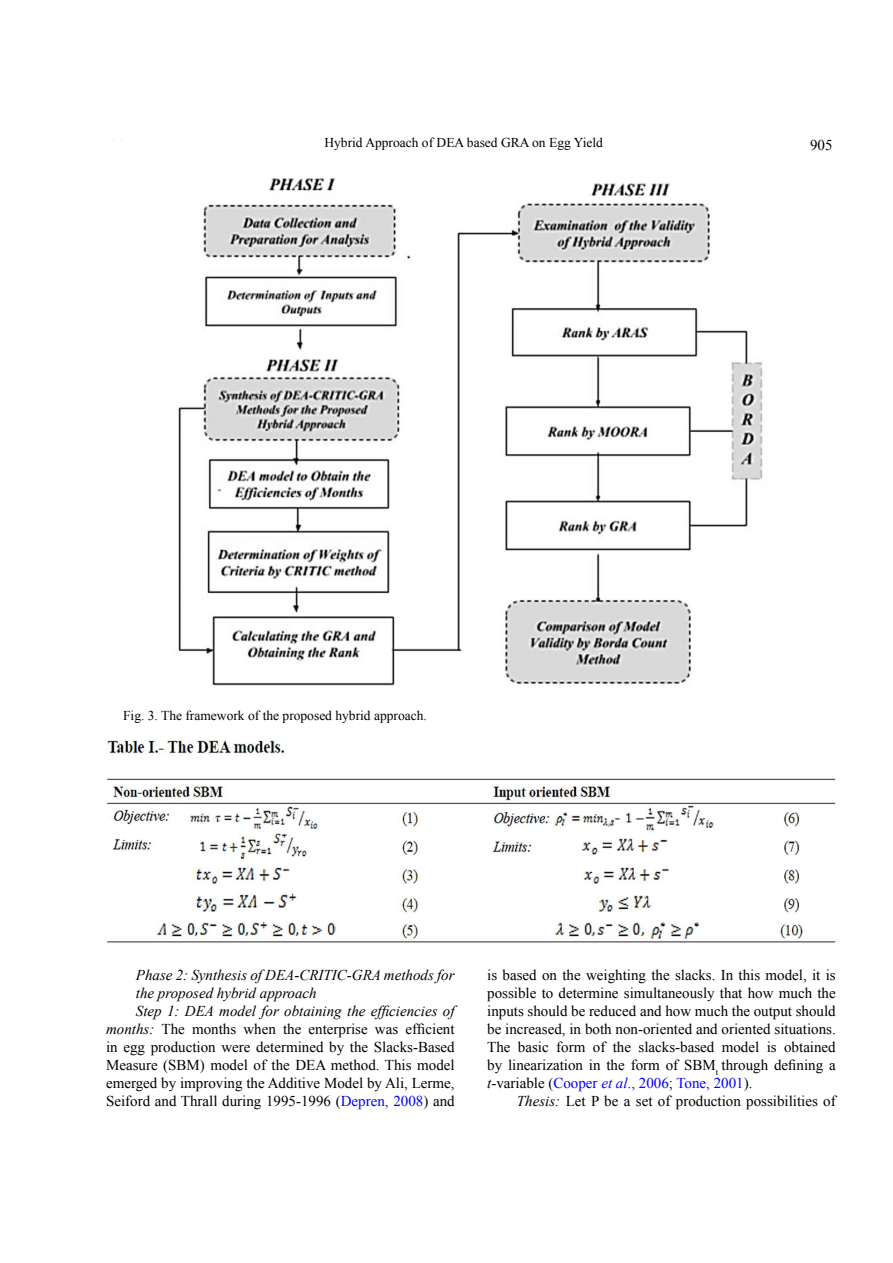
<style>
.page{position:relative;width:893px;height:1263px;background:#fff}
.page>*{position:absolute;margin:0;border:0;box-sizing:border-box;transform-origin:0 0}
.t1{font:15px/18px "Times New Roman";color:#000;text-align:justify}
.t2{font:italic 15px "Times New Roman";color:#000}
.t3{font:13.5px "Times New Roman";color:#000}
.s1{font-style:italic}
.s2{color:#00f}
.s3{font-style:italic;color:#00f}
</style>
<div class="page">
<img style="left:178px;top:179px;width:585px;height:506px">
<img style="left:106px;top:741px;width:730px;height:202px">
<p class="t3" style="left:324px;top:133px;width:280px">Hybrid Approach of DEA based GRA on Egg Yield</p>
<p class="t1" style="left:810px;top:136px;width:24px">905</p>
<p class="t3" style="left:123px;top:706px;width:305px">Fig. 3. The framework of the proposed hybrid approach.</p>
<p class="t2" style="left:136px;top:964px;width:320px">Phase 2: Synthesis of DEA-CRITIC-GRA methods for</p>
<p class="t2" style="left:136px;top:982px;width:182px">the proposed hybrid approach</p>
<p class="t2" style="left:136px;top:1000px;width:320px">Step 1: DEA model for obtaining the efficiencies of</p>
<p class="t1" style="left:106px;top:1019px;width:350px"><span class="s1">months:</span> The months when the enterprise was efficient</p>
<p class="t1" style="left:106px;top:1037px;width:350px">in egg production were determined by the Slacks-Based</p>
<p class="t1" style="left:106px;top:1055px;width:350px">Measure (SBM) model of the DEA method. This model</p>
<p class="t1" style="left:106px;top:1073px;width:350px">emerged by improving the Additive Model by Ali, Lerme,</p>
<p class="t1" style="left:106px;top:1091px;width:350px">Seiford and Thrall during 1995-1996 (<span class="s2">Depren, 2008</span>) and</p>
<p class="t1" style="left:487px;top:965px;width:350px">is based on the weighting the slacks. In this model, it is possible to determine simultaneously that how much the inputs should be reduced and how much the output should be increased, in both non-oriented and oriented situations.<br>The basic form of the slacks-based model is obtained by linearization in the form of SBM<sub>t</sub> through defining a <span class="s1">t</span>-variable (<span class="s2">Cooper</span> <span class="s3">et al</span><span class="s2">., 2006</span>; <span class="s2">Tone, 2001</span>).</p>
<p class="t1" style="left:517px;top:1091px;width:320px"><span class="s1">Thesis:</span> Let P be a set of production possibilities of</p>
</div>
